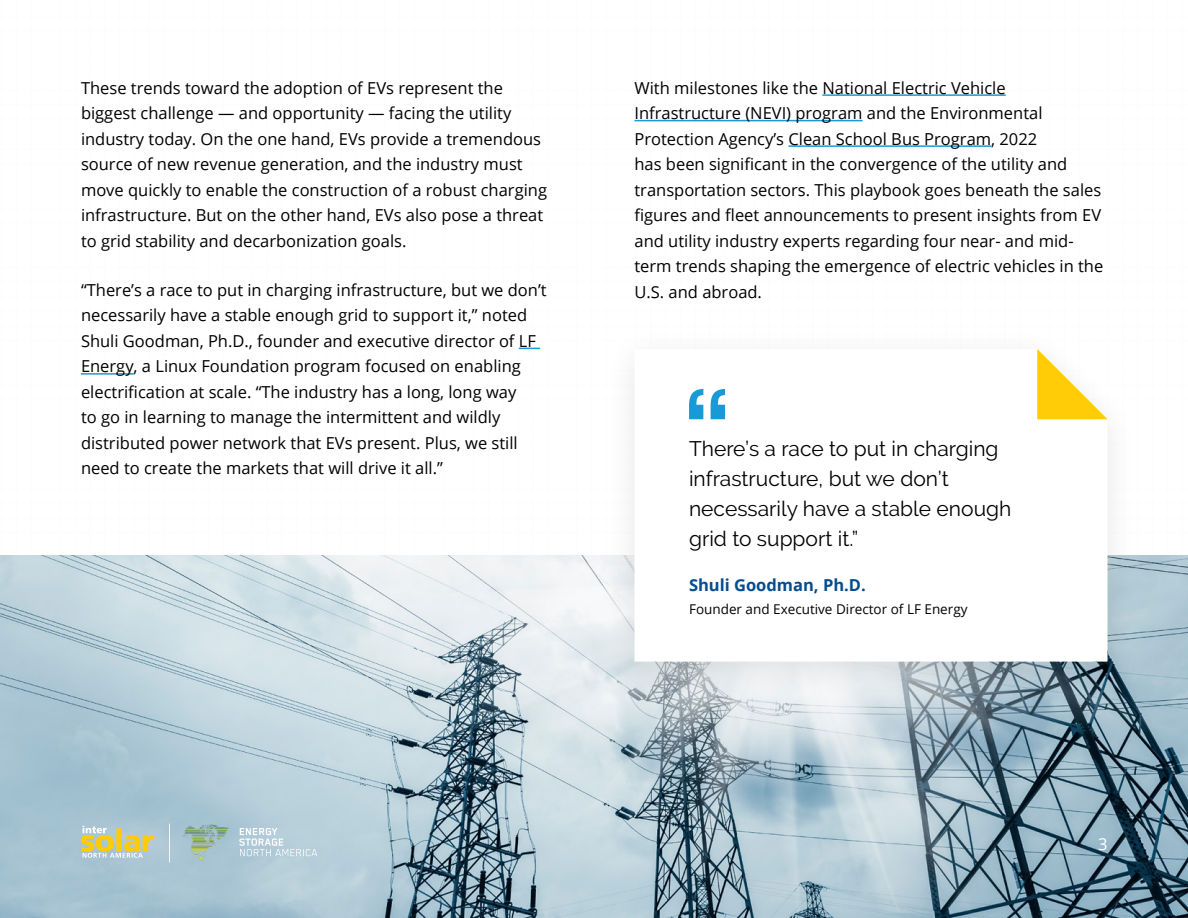
<style>
.page{position:relative;width:1188px;height:918px;background:#fff}
.page>*{position:absolute;margin:0;border:0;box-sizing:border-box;transform-origin:0 0}
.Black_Body{font:21px/30px "Raleway";color:#000}
.Black_Body-2{font:16.5px/25.5px "Open Sans";color:#000}
.Black_Body-3{font:700 16.5px "Open Sans";color:#024d8f}
.t1{font:16.5px "Open Sans";color:#fff}
.Black_Body-4{font:13.5px "Open Sans";color:#000}
</style>
<div class="page">
<svg style="left:519px;top:348px;width:21px;height:1px"></svg>
<hr style="left:81px;top:373px;width:53px;height:2px;background:#199ad6">
<hr style="left:822px;top:94px;width:184px;height:2px;background:#199ad6">
<hr style="left:634px;top:120px;width:229px;height:1px;background:#199ad6">
<hr style="left:788px;top:145px;width:203px;height:2px;background:#199ad6">
<img style="left:0;top:555px;width:1188px;height:363px">
<div style="left:604px;top:326px;width:534px;height:373px;background:#000;opacity:.1"></div>
<svg style="left:634px;top:349px;width:474px;height:313px"></svg>
<svg style="left:1037px;top:349px;width:71px;height:70px"></svg>
<svg style="left:689px;top:389px;width:36px;height:30px"></svg>
<svg style="left:169px;top:824px;width:1px;height:39px"></svg>
<svg style="left:239px;top:828px;width:78px;height:28px;background:#c1d5df"></svg>
<svg style="left:81px;top:826px;width:73px;height:32px;background:#cecc92"></svg>
<img style="left:181px;top:823px;width:48px;height:40px">
<p class="Black_Body-2" style="left:81px;top:74px;width:468px">These trends toward the adoption of EVs represent the biggest challenge — and opportunity — facing the utility industry today. On the one hand, EVs provide a tremendous source of new revenue generation, and the industry must move quickly to enable the construction of a robust charging infrastructure. But on the other hand, EVs also pose a threat to grid stability and decarbonization goals.</p>
<p class="Black_Body-2" style="left:81px;top:277px;width:467px">“There’s a race to put in charging infrastructure, but we don’t necessarily have a stable enough grid to support it,” noted Shuli Goodman, Ph.D., founder and executive director of LF Energy, a Linux Foundation program focused on enabling electrification at scale. “The industry has a long, long way<br>to go in learning to manage the intermittent and wildly distributed power network that EVs present. Plus, we still need to create the markets that will drive it all.”</p>
<p class="Black_Body-2" style="left:634px;top:74px;width:470px">With milestones like the National Electric Vehicle Infrastructure (NEVI) program and the Environmental Protection Agency’s Clean School Bus Program, 2022<br>has been significant in the convergence of the utility and transportation sectors. This playbook goes beneath the sales figures and fleet announcements to present insights from EV and utility industry experts regarding four near- and mid&shy;term trends shaping the emergence of electric vehicles in the U.S. and abroad.</p>
<p class="Black_Body" style="left:689px;top:434px;width:324px">There’s a race to put in charging infrastructure, but we don’t necessarily have a stable enough grid to support it.”</p>
<p class="Black_Body-3" style="left:689px;top:574px;width:178px">Shuli Goodman, Ph.D.</p>
<p class="Black_Body-4" style="left:689px;top:600px;width:280px">Founder and Executive Director of LF Energy</p>
<p class="t1" style="left:1098px;top:832px;width:11px">3</p>
</div>
